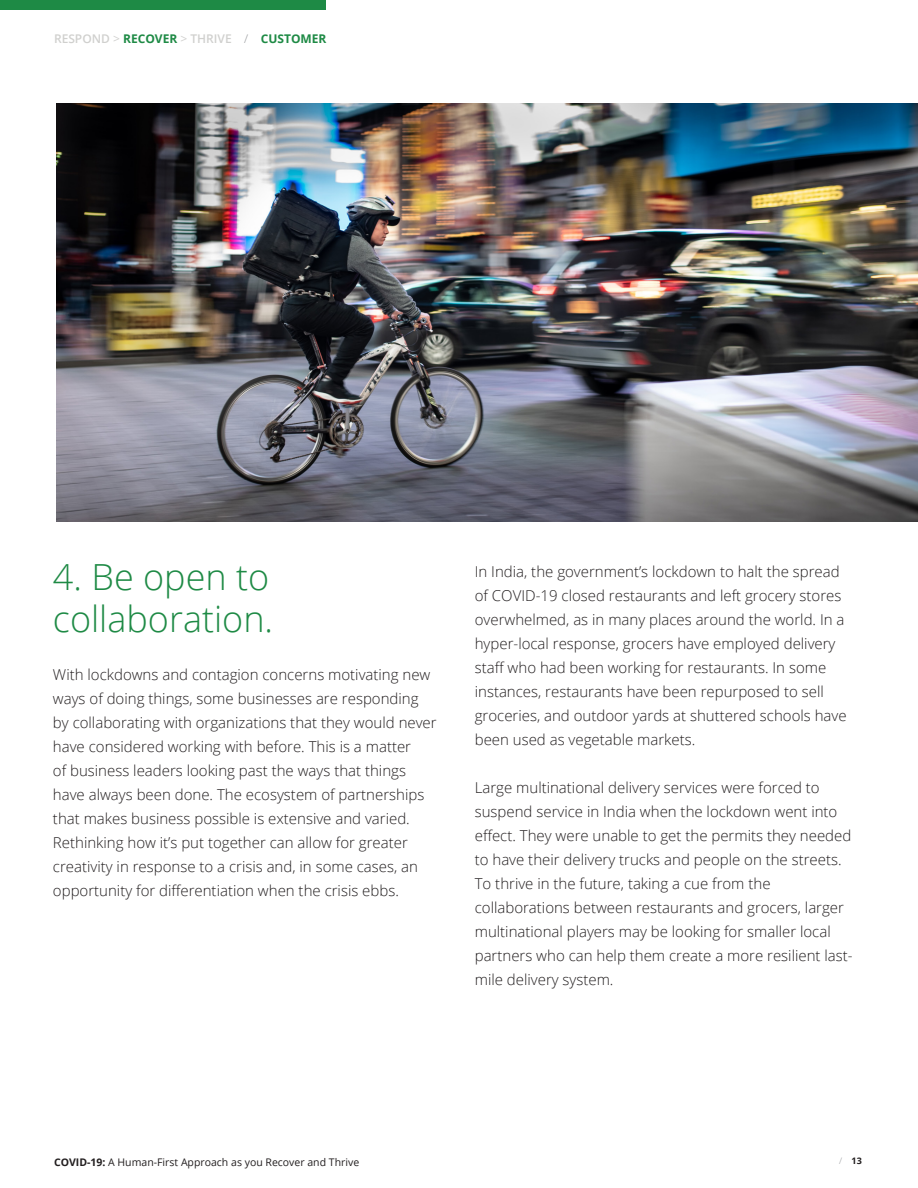
<style>
.page{position:relative;width:918px;height:1188px;background:#fff}
.page>*{position:absolute;margin:0;border:0;box-sizing:border-box;transform-origin:0 0}
.t1{font:300 36px/42px "Open Sans";color:#1e8a45}
.t2{font:300 15px/24px "Open Sans";color:#231f20}
.t3{font:700 12px "Open Sans";color:#1e8a45}
.t4{font:10.5px "Open Sans";color:#231f20}
.t5{font:700 9px "Open Sans";color:#231f20}
.s1{font-weight:600;color:#d0d0ce}
.s2{font-weight:400;color:#d0d0ce}
.s3{font-weight:300;color:#96989b}
.s4{font-weight:700}
</style>
<div class="page">
<div style="left:0;top:0;width:326px;height:9px;background:#1e8a45"></div>
<img style="left:56px;top:104px;width:862px;height:418px">
<p class="t3" style="left:54px;top:30px;width:274px"><span class="s1">RESPOND</span> <span class="s2">&gt;</span> RECOVER <span class="s2">&gt;</span> <span class="s1">THRIVE</span> <span class="s3">/</span> CUSTOMER</p>
<h1 class="t1" style="left:53px;top:555px;width:222px">4. Be open to collaboration.</h1>
<p class="t2" style="left:53px;top:662px;width:385px">With lockdowns and contagion concerns motivating new ways of doing things, some businesses are responding by collaborating with organizations that they would never have considered working with before. This is a matter<br>of business leaders looking past the ways that things have always been done. The ecosystem of partnerships that makes business possible is extensive and varied.<br>Rethinking how it’s put together can allow for greater creativity in response to a crisis and, in some cases, an opportunity for differentiation when the crisis ebbs.</p>
<p class="t2" style="left:475px;top:560px;width:373px">In India, the government’s lockdown to halt the spread of COVID-19 closed restaurants and left grocery stores overwhelmed, as in many places around the world. In a hyper-local response, grocers have employed delivery staff who had been working for restaurants. In some instances, restaurants have been repurposed to sell groceries, and outdoor yards at shuttered schools have been used as vegetable markets.</p>
<p class="t2" style="left:475px;top:776px;width:379px">Large multinational delivery services were forced to suspend service in India when the lockdown went into effect. They were unable to get the permits they needed to have their delivery trucks and people on the streets.<br>To thrive in the future, taking a cue from the collaborations between restaurants and grocers, larger multinational players may be looking for smaller local partners who can help them create a more resilient last&shy;mile delivery system.</p>
<p class="t4" style="left:54px;top:1155px;width:307px"><span class="s4">COVID-19:</span> A Human-First Approach as you Recover and Thrive</p>
<p class="t5" style="left:839px;top:1154px;width:24px"><span class="s3">/</span> 13</p>
</div>
